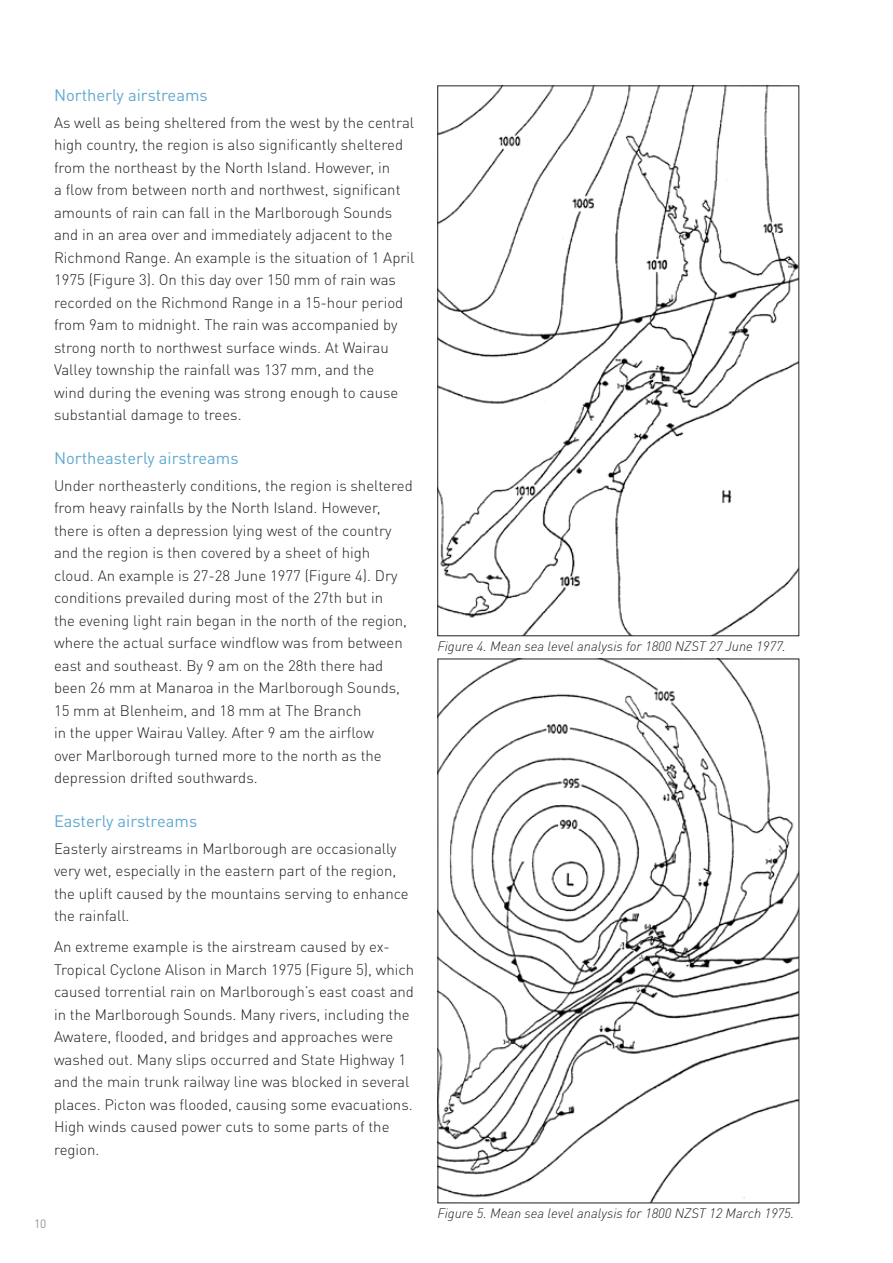
<style>
.page{position:relative;width:893px;height:1263px;background:#fff}
.page>*{position:absolute;margin:0;border:0;box-sizing:border-box;transform-origin:0 0}
.t1{font:16.5px "DIN Pro";color:#60a8ce}
.t2{font:300 15px/22.5px "DIN Pro";color:#231f20}
.t3{font:italic 300 13.5px "DIN Pro";color:#231f20}
.t4{font:12px "DIN Pro";color:#949698}
</style>
<div class="page">
<img style="left:439px;top:661px;width:358px;height:540px">
<img style="left:439px;top:87px;width:358px;height:547px">
<p class="t1" style="left:54px;top:82px;width:155px">Northerly airstreams</p>
<p class="t2" style="left:54px;top:110px;width:362px">As well as being sheltered from the west by the central high country, the region is also significantly sheltered from the northeast by the North Island. However, in<br>a flow from between north and northwest, significant amounts of rain can fall in the Marlborough Sounds and in an area over and immediately adjacent to the Richmond Range. An example is the situation of 1 April 1975 (Figure 3). On this day over 150 mm of rain was recorded on the Richmond Range in a 15-hour period from 9am to midnight. The rain was accompanied by strong north to northwest surface winds. At Wairau Valley township the rainfall was 137 mm, and the<br>wind during the evening was strong enough to cause substantial damage to trees.</p>
<p class="t1" style="left:54px;top:445px;width:186px">Northeasterly airstreams</p>
<p class="t2" style="left:54px;top:473px;width:360px">Under northeasterly conditions, the region is sheltered from heavy rainfalls by the North Island. However, there is often a depression lying west of the country and the region is then covered by a sheet of high cloud. An example is 27-28 June 1977 (Figure 4). Dry conditions prevailed during most of the 27th but in<br>the evening light rain began in the north of the region, where the actual surface windflow was from between east and southeast. By 9 am on the 28th there had been 26 mm at Manaroa in the Marlborough Sounds, 15 mm at Blenheim, and 18 mm at The Branch<br>in the upper Wairau Valley. After 9 am the airflow<br>over Marlborough turned more to the north as the depression drifted southwards.</p>
<p class="t1" style="left:54px;top:808px;width:145px">Easterly airstreams</p>
<p class="t2" style="left:54px;top:836px;width:356px">Easterly airstreams in Marlborough are occasionally very wet, especially in the eastern part of the region, the uplift caused by the mountains serving to enhance the rainfall.</p>
<p class="t2" style="left:54px;top:934px;width:362px">An extreme example is the airstream caused by ex-Tropical Cyclone Alison in March 1975 (Figure 5), which caused torrential rain on Marlborough’s east coast and in the Marlborough Sounds. Many rivers, including the Awatere, flooded, and bridges and approaches were washed out. Many slips occurred and State Highway 1 and the main trunk railway line was blocked in several places. Picton was flooded, causing some evacuations.<br>High winds caused power cuts to some parts of the region.</p>
<p class="t4" style="left:34px;top:1214px;width:14px">10</p>
<p class="t3" style="left:437px;top:636px;width:350px">Figure 4. Mean sea level analysis for 1800 NZST 27 June 1977.</p>
<p class="t3" style="left:437px;top:1203px;width:358px">Figure 5. Mean sea level analysis for 1800 NZST 12 March 1975.</p>
</div>
